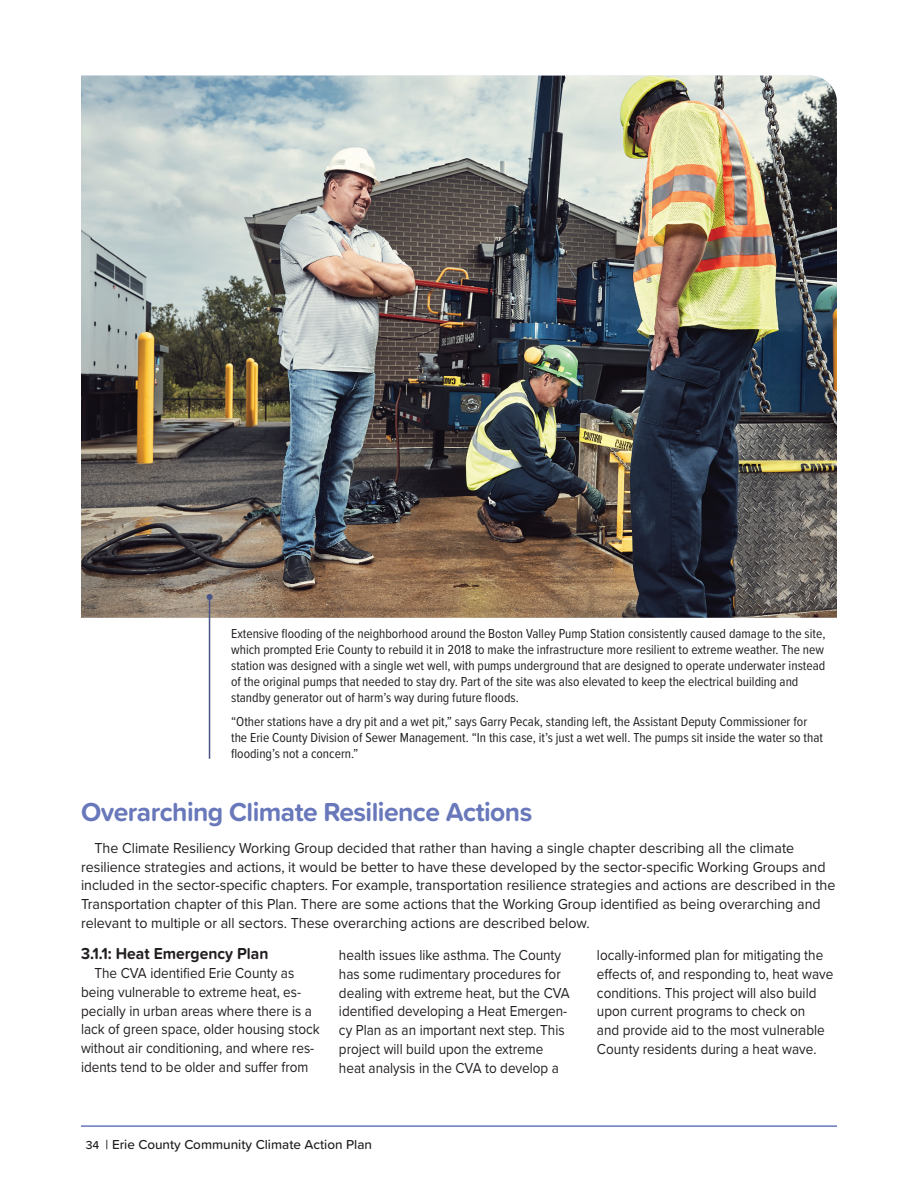
<style>
.page{position:relative;width:918px;height:1188px;background:#fff}
.page>*{position:absolute;margin:0;border:0;box-sizing:border-box;transform-origin:0 0}
.t1{font:700 27px "Proxima Soft";letter-spacing:-.02em;color:#6878ba}
.t2{font:700 16.5px "Proxima Soft";color:#231f20;scale:.95 1}
.t3{font:15px/18.8px "Proxima Nova";color:#231f20;scale:.9 1}
.t4{font:15px/18.8px "Proxima Nova";color:#231f20;scale:.95 1}
.t5{font:13.5px/16.2px "Proxima Nova Cond";color:#231f20}
.t6{font:500 13.5px "Proxima Soft";color:#231f20}
.s1{font-size:12px}
</style>
<div class="page">
<hr style="left:81px;top:1125px;width:756px;height:2px;background:#6878ba">
<img style="left:81px;top:76px;width:756px;height:542px">
<hr style="left:209px;top:597px;width:1px;height:162px;background:#485383">
<svg style="left:207px;top:594px;width:6px;height:6px"></svg>
<p class="t5" style="left:231px;top:624px;width:596px">Extensive flooding of the neighborhood around the Boston Valley Pump Station consistently caused damage to the site, which prompted Erie County to rebuild it in 2018 to make the infrastructure more resilient to extreme weather. The new station was designed with a single wet well, with pumps underground that are designed to operate underwater instead of the original pumps that needed to stay dry. Part of the site was also elevated to keep the electrical building and standby generator out of harm’s way during future floods.</p>
<p class="t5" style="left:231px;top:713px;width:594px">“Other stations have a dry pit and a wet pit,” says Garry Pecak, standing left, the Assistant Deputy Commissioner for the Erie County Division of Sewer Management. “In this case, it’s just a wet well. The pumps sit inside the water so that flooding’s not a concern.”</p>
<h1 class="t1" style="left:81px;top:791px;width:453px">Overarching Climate Resilience Actions</h1>
<p class="t4" style="left:81px;top:838px;width:796px;text-indent:13px">The Climate Resiliency Working Group decided that rather than having a single chapter describing all the climate resilience strategies and actions, it would be better to have these developed by the sector-specific Working Groups and included in the sector-specific chapters. For example, transportation resilience strategies and actions are described in the Transportation chapter of this Plan. There are some actions that the Working Group identified as being overarching and relevant to multiple or all sectors. These overarching actions are described below.</p>
<p class="t2" style="left:81px;top:941px;width:199px">3.1.1: Heat Emergency Plan</p>
<p class="t3" style="left:81px;top:963px;width:267px;text-indent:14px">The CVA identified Erie County as being vulnerable to extreme heat, es&shy;pecially in urban areas where there is a lack of green space, older housing stock without air conditioning, and where res&shy;idents tend to be older and suffer from</p>
<p class="t3" style="left:339px;top:945px;width:258px">health issues like asthma. The County has some rudimentary procedures for dealing with extreme heat, but the CVA identified developing a Heat Emergen&shy;cy Plan as an important next step. This project will build upon the extreme heat analysis in the CVA to develop a</p>
<p class="t3" style="left:597px;top:945px;width:264px">locally-informed plan for mitigating the effects of, and responding to, heat wave conditions. This project will also build upon current programs to check on<br>and provide aid to the most vulnerable County residents during a heat wave.</p>
<p class="t6" style="left:86px;top:1134px;width:288px"><span class="s1">34</span> | Erie County Community Climate Action Plan</p>
</div>
